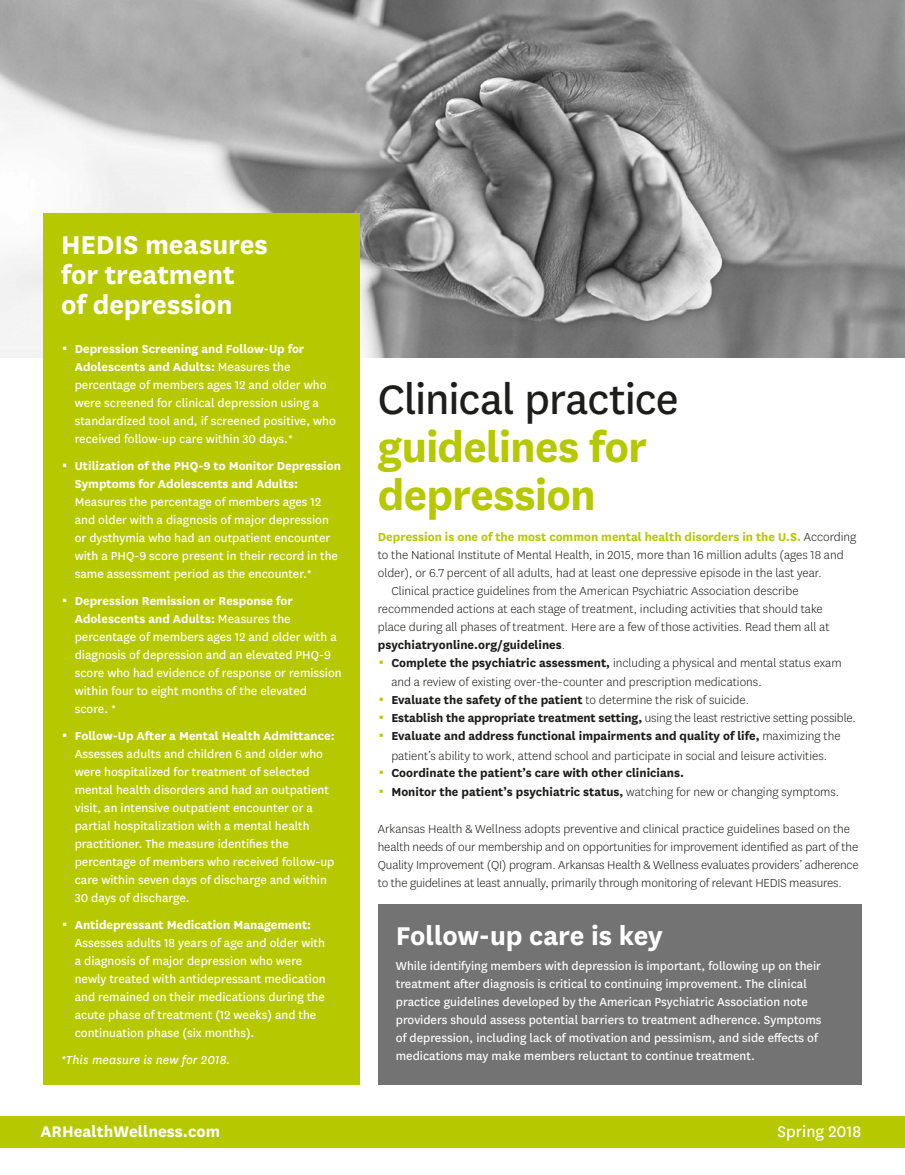
<style>
.page{position:relative;width:905px;height:1175px;background:#fff}
.page>*{position:absolute;margin:0;border:0;box-sizing:border-box;transform-origin:0 0}
.t1{font:700 48px/48px "Centene Sans";letter-spacing:-.02em;color:#b6c900}
.t2{font:700 30px/30px "Centene Sans";letter-spacing:-.005em;color:#fff}
.t3{font:700 18px "Centene Sans";color:#fff}
.t4{font:18px "Centene Sans";color:#fff}
.t5{font:13.5px/18px "Centene Sans";color:#fff}
.t6{font:300 13.5px/18.3px "Centene Sans";color:#1d1d1b}
.t7{font:700 13.5px/18.3px "Centene Sans";color:#1d1d1b}
.t8{font:700 13.5px "Centene Sans";color:#b6c900}
.t9{font:italic 13.5px "Centene Sans";letter-spacing:.01em;color:#fff}
.s1{font-weight:700}
.s2{font-weight:400;color:#1d1d1b}
.s3{font-weight:300;color:#1d1d1b}
.s4{font-weight:300}
</style>
<div class="page">
<img style="left:0;top:0;width:905px;height:358px">
<div style="left:43px;top:214px;width:317px;height:870px;background:#b6c900"></div>
<div style="left:378px;top:904px;width:483px;height:180px;background:#747373"></div>
<div style="left:0;top:1116px;width:905px;height:31px;background:#b6c900"></div>
<h2 class="t2" style="left:61px;top:228px;width:208px">HEDIS measures for treatment<br>of depression</h2>
<p class="t5" style="left:75px;top:339px;width:263px"><span class="s1">Depression Screening and Follow-Up for Adolescents and Adults:</span> Measures the percentage of members ages 12 and older who were screened for clinical depression using a standardized tool and, if screened positive, who received follow-up care within 30 days.*</p>
<p class="t5" style="left:75px;top:456px;width:268px"><span class="s1">Utilization of the PHQ-9 to Monitor Depression Symptoms for Adolescents and Adults:<br></span>Measures the percentage of members ages 12 and older with a diagnosis of major depression or dysthymia who had an outpatient encounter with a PHQ-9 score present in their record in the same assessment period as the encounter.*</p>
<p class="t5" style="left:75px;top:591px;width:268px"><span class="s1">Depression Remission or Response for Adolescents and Adults:</span> Measures the percentage of members ages 12 and older with a diagnosis of depression and an elevated PHQ-9 score who had evidence of response or remission within four to eight months of the elevated score. *</p>
<p class="t5" style="left:75px;top:726px;width:261px"><span class="s1">Follow-Up After a Mental Health Admittance:<br></span>Assesses adults and children 6 and older who were hospitalized for treatment of selected mental health disorders and had an outpatient visit, an intensive outpatient encounter or a partial hospitalization with a mental health practitioner. The measure identifies the percentage of members who received follow-up care within seven days of discharge and within 30 days of discharge.</p>
<p class="t5" style="left:75px;top:915px;width:252px"><span class="s1">Antidepressant Medication Management:<br></span>Assesses adults 18 years of age and older with a diagnosis of major depression who were newly treated with antidepressant medication and remained on their medications during the acute phase of treatment (12 weeks) and the continuation phase (six months).</p>
<p class="t9" style="left:61px;top:1051px;width:171px">*This measure is new for 2018.</p>
<p class="t1" style="left:378px;top:371px;width:302px"><span class="s2">Clinical practice </span>guidelines for depression</p>
<p class="t8" style="left:378px;top:527px;width:480px">Depression is one of the most common mental health disorders in the U.S. <span class="s3">According</span></p>
<p class="t6" style="left:378px;top:545px;width:467px">to the National Institute of Mental Health, in 2015, more than 16 million adults (ages 18 and</p>
<p class="t6" style="left:378px;top:563px;width:445px">older), or 6.7 percent of all adults, had at least one depressive episode in the last year.</p>
<p class="t6" style="left:391px;top:581px;width:408px">Clinical practice guidelines from the American Psychiatric Association describe</p>
<p class="t6" style="left:378px;top:599px;width:446px">recommended actions at each stage of treatment, including activities that should take</p>
<p class="t6" style="left:378px;top:617px;width:453px">place during all phases of treatment. Here are a few of those activities. Read them all at</p>
<p class="t7" style="left:378px;top:635px;width:189px">psychiatryonline.org/guidelines<span class="s4">.</span></p>
<p class="t6" style="left:391px;top:653px;width:452px"><span class="s1">Complete the psychiatric assessment,</span> including a physical and mental status exam</p>
<p class="t6" style="left:391px;top:672px;width:466px">and a review of existing over-the-counter and prescription medications.<br><span class="s1">Evaluate the safety of the patient</span> to determine the risk of suicide.<br><span class="s1">Establish the appropriate treatment setting,</span> using the least restrictive setting possible.<br><span class="s1">Evaluate and address functional impairments and quality of life,</span> maximizing the patient’s ability to work, attend school and participate in social and leisure activities.</p>
<p class="t7" style="left:391px;top:763px;width:449px">Coordinate the patient’s care with other clinicians.<br>Monitor the patient’s psychiatric status, <span class="s4">watching for new or changing symptoms.</span></p>
<p class="t6" style="left:378px;top:819px;width:482px">Arkansas Health &amp; Wellness adopts preventive and clinical practice guidelines based on the health needs of our membership and on opportunities for improvement identified as part of the Quality Improvement (QI) program. Arkansas Health &amp; Wellness evaluates providers’ adherence to the guidelines at least annually, primarily through monitoring of relevant HEDIS measures.</p>
<h2 class="t2" style="left:396px;top:918px;width:268px">Follow-up care is key</h2>
<p class="t5" style="left:396px;top:956px;width:427px">While identifying members with depression is important, following up on their treatment after diagnosis is critical to continuing improvement. The clinical practice guidelines developed by the American Psychiatric Association note providers should assess potential barriers to treatment adherence. Symptoms of depression, including lack of motivation and pessimism, and side effects of medications may make members reluctant to continue treatment.</p>
<p class="t3" style="left:41px;top:1118px;width:181px">ARHealthWellness.com</p>
<h3 class="t4" style="left:777px;top:1119px;width:85px">Spring 2018</h3>
</div>
